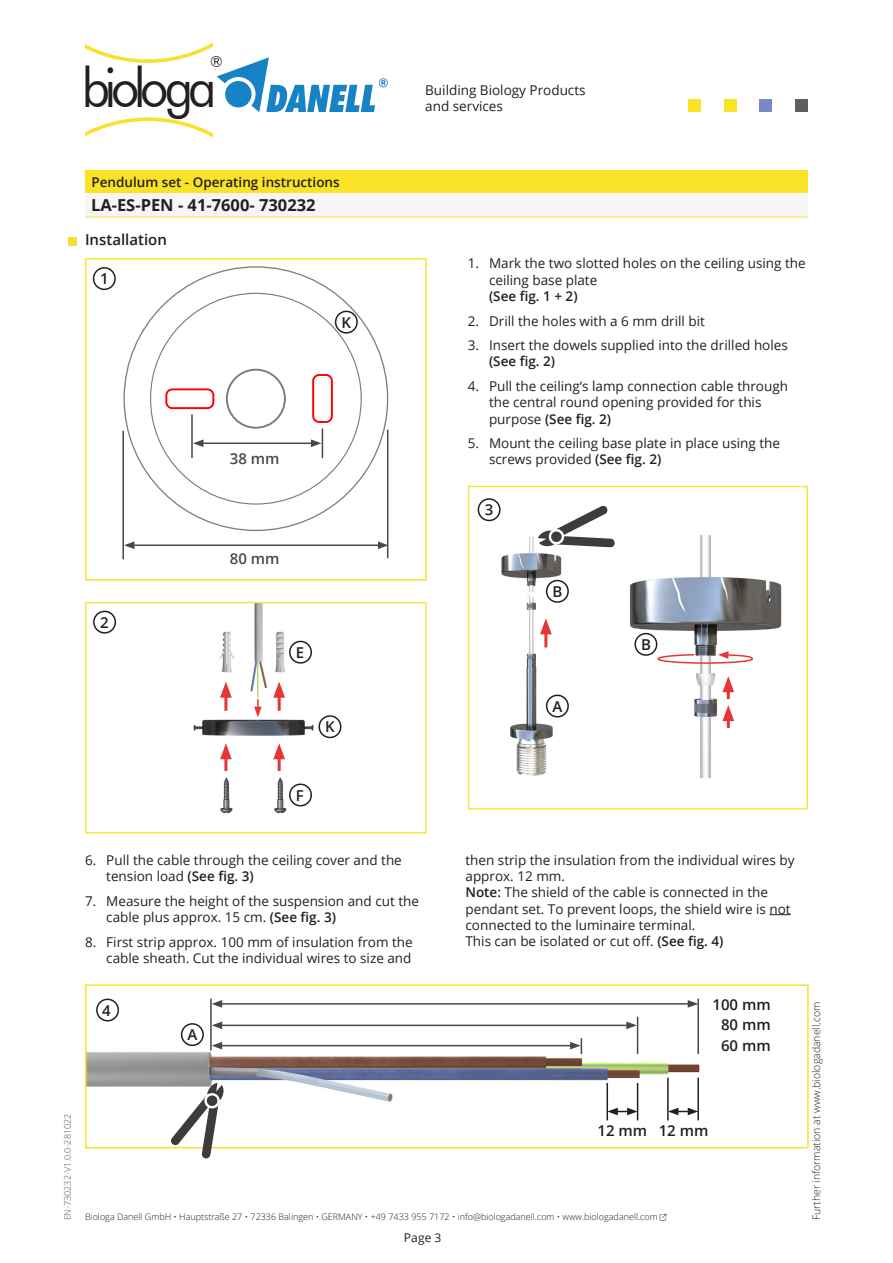
<style>
.page{position:relative;width:893px;height:1263px;background:#fff}
.page>*{position:absolute;margin:0;border:0;box-sizing:border-box;transform-origin:0 0}
.t1{font:55.35px "Futura BT";letter-spacing:-.11em;color:#231f20;scale:.9 1}
.Hauptüberschrift_Tab{font:700 16.5px "Open Sans";color:#231f20}
.t2{font:15.15px "Futura BT";color:#231f20}
.t3{font:600 15px "Open Sans";color:#231f20}
.t4{font:600 15px "Open Sans";color:#46484a}
.t5{font:13.5px/16.2px "Open Sans";color:#231f20}
.Überschrift_Tabelle{font:600 13.5px "Open Sans";color:#231f20}
.t6{font:12px "Open Sans";color:#231f20}
.t7{font:300 10.5px "Open Sans";color:#231f20}
.t8{font:300 9px "Open Sans";color:#231f20}
.t9{font:300 9px "Open Sans";color:#545655}
.s1{font-weight:600}
</style>
<div class="page">
<div style="left:688px;top:99px;width:13px;height:13px;background:#fae326"></div>
<div style="left:724px;top:99px;width:13px;height:13px;background:#fae326"></div>
<div style="left:760px;top:99px;width:12px;height:13px;background:#7789c9"></div>
<div style="left:795px;top:99px;width:13px;height:13px;background:#5f5e5e"></div>
<svg style="left:86px;top:43px;width:302px;height:94px"></svg>
<div style="left:226px;top:369px;width:60px;height:60px;border:2px solid #7c7c7c;border-radius:50%"></div>
<div style="left:165px;top:388px;width:49px;height:21px;border:2px solid #f00;border-radius:6px"></div>
<div style="left:312px;top:374px;width:21px;height:49px;border:2px solid #f00;border-radius:6px"></div>
<div style="left:85px;top:258px;width:342px;height:322px;border:2px solid #fae326"></div>
<div style="left:68px;top:237px;width:9px;height:8px;background:#f4df37"></div>
<svg style="left:769px;top:914px;width:22px;height:1px"></svg>
<img style="left:193px;top:605px;width:149px;height:209px">
<div style="left:85px;top:602px;width:342px;height:231px;border:2px solid #f4e740"></div>
<hr style="left:278px;top:754px;width:3px;height:17px;background:#e43735">
<svg style="left:273px;top:743px;width:12px;height:16px"></svg>
<hr style="left:224px;top:754px;width:3px;height:17px;background:#e43735">
<svg style="left:220px;top:743px;width:12px;height:16px"></svg>
<hr style="left:278px;top:692px;width:3px;height:19px;background:#e43735">
<svg style="left:273px;top:682px;width:12px;height:16px"></svg>
<svg style="left:254px;top:699px;width:8px;height:18px"></svg>
<hr style="left:224px;top:692px;width:3px;height:19px;background:#e43735">
<svg style="left:220px;top:682px;width:12px;height:16px"></svg>
<div style="left:93px;top:611px;width:23px;height:23px;border:2px solid #231f20;border-radius:50%"></div>
<div style="left:289px;top:641px;width:23px;height:23px;border:2px solid #231f20;border-radius:50%"></div>
<div style="left:318px;top:715px;width:23px;height:23px;border:2px solid #231f20;border-radius:50%"></div>
<div style="left:289px;top:783px;width:23px;height:23px;border:2px solid #231f20;border-radius:50%"></div>
<img style="left:88px;top:1000px;width:612px;height:121px">
<div style="left:85px;top:984px;width:724px;height:164px;border:2px solid #fae326"></div>
<div style="left:96px;top:998px;width:23px;height:23px;border:2px solid #231f20;border-radius:50%"></div>
<svg style="left:170px;top:1083px;width:54px;height:76px"></svg>
<hr style="left:210px;top:998px;width:2px;height:53px;background:#46484a">
<hr style="left:697px;top:998px;width:2px;height:56px;background:#46484a">
<hr style="left:637px;top:1017px;width:1px;height:37px;background:#46484a">
<hr style="left:697px;top:1078px;width:2px;height:42px;background:#231f20">
<hr style="left:637px;top:1083px;width:1px;height:37px;background:#231f20">
<hr style="left:667px;top:1078px;width:2px;height:42px;background:#231f20">
<hr style="left:606px;top:1083px;width:2px;height:37px;background:#231f20">
<hr style="left:220px;top:1003px;width:470px;height:2px;background:#46484a">
<svg style="left:212px;top:1000px;width:10px;height:8px"></svg>
<svg style="left:688px;top:1000px;width:10px;height:8px"></svg>
<hr style="left:220px;top:1024px;width:409px;height:2px;background:#46484a">
<svg style="left:212px;top:1021px;width:10px;height:8px"></svg>
<svg style="left:626px;top:1021px;width:11px;height:8px"></svg>
<hr style="left:220px;top:1045px;width:352px;height:1px;background:#46484a">
<svg style="left:212px;top:1042px;width:10px;height:7px"></svg>
<svg style="left:570px;top:1038px;width:12px;height:16px"></svg>
<svg style="left:668px;top:1108px;width:30px;height:7px"></svg>
<svg style="left:608px;top:1108px;width:29px;height:7px"></svg>
<div style="left:181px;top:1023px;width:23px;height:23px;border:2px solid #231f20;border-radius:50%"></div>
<svg style="left:467px;top:485px;width:341px;height:325px"></svg>
<div style="left:478px;top:498px;width:23px;height:23px;border:2px solid #231f20;border-radius:50%"></div>
<svg style="left:722px;top:705px;width:12px;height:23px"></svg>
<svg style="left:722px;top:676px;width:12px;height:23px"></svg>
<hr style="left:544px;top:629px;width:3px;height:18px;background:#e43735">
<svg style="left:540px;top:618px;width:12px;height:16px"></svg>
<svg style="left:657px;top:651px;width:97px;height:13px"></svg>
<svg style="left:538px;top:505px;width:77px;height:42px"></svg>
<div style="left:546px;top:694px;width:23px;height:23px;border:2px solid #231f20;border-radius:50%"></div>
<div style="left:546px;top:580px;width:23px;height:23px;border:2px solid #231f20;border-radius:50%"></div>
<div style="left:634px;top:633px;width:23px;height:23px;border:2px solid #231f20;border-radius:50%"></div>
<div style="left:93px;top:267px;width:23px;height:23px;border:2px solid #231f20;border-radius:50%"></div>
<div style="left:335px;top:311px;width:23px;height:23px;border:2px solid #231f20;border-radius:50%"></div>
<hr style="left:201px;top:442px;width:112px;height:2px;background:#46484a">
<svg style="left:311px;top:439px;width:10px;height:8px"></svg>
<svg style="left:193px;top:439px;width:10px;height:8px"></svg>
<hr style="left:132px;top:544px;width:248px;height:2px;background:#46484a">
<svg style="left:378px;top:541px;width:9px;height:8px"></svg>
<svg style="left:124px;top:541px;width:10px;height:8px"></svg>
<hr style="left:191px;top:414px;width:2px;height:44px;background:#46484a">
<hr style="left:122px;top:431px;width:2px;height:128px;background:#46484a">
<hr style="left:322px;top:428px;width:1px;height:30px;background:#46484a">
<hr style="left:387px;top:430px;width:1px;height:128px;background:#46484a">
<div style="left:85px;top:170px;width:723px;height:23px;background:#fae326"></div>
<div style="left:85px;top:193px;width:723px;height:24px;background:#f6f6f6"></div>
<hr style="left:85px;top:217px;width:723px;height:1px;background:#fae326">
<p class="t2" style="left:210px;top:53px;width:14px">®</p>
<h1 class="t1" style="left:82px;top:53px;width:151px">biologa</h1>
<p class="t5" style="left:425px;top:82px;width:162px">Building Biology Products and services</p>
<p class="Überschrift_Tabelle" style="left:91px;top:173px;width:250px">Pendulum set - Operating instructions</p>
<p class="Hauptüberschrift_Tab" style="left:91px;top:193px;width:226px">LA-ES-PEN - 41-7600- 730232</p>
<p class="t3" style="left:85px;top:230px;width:83px">Installation</p>
<p class="t3" style="left:100px;top:269px;width:10px">1</p>
<p class="t3" style="left:100px;top:612px;width:10px">2</p>
<p class="t3" style="left:342px;top:312px;width:11px">K</p>
<p class="t4" style="left:230px;top:448px;width:51px">38 mm</p>
<p class="t4" style="left:230px;top:548px;width:51px">80 mm</p>
<p class="t3" style="left:296px;top:642px;width:10px">E</p>
<p class="t3" style="left:325px;top:717px;width:11px">K</p>
<p class="t5" style="left:489px;top:255px;width:318px;text-indent:-21px">1. Mark the two slotted holes on the ceiling using the ceiling base plate</p>
<p class="Überschrift_Tabelle" style="left:489px;top:287px;width:90px">(See fig. 1 + 2)</p>
<p class="t5" style="left:468px;top:312px;width:239px">2. Drill the holes with a 6 mm drill bit</p>
<p class="t5" style="left:468px;top:337px;width:322px">3. Insert the dowels supplied into the drilled holes</p>
<p class="Überschrift_Tabelle" style="left:489px;top:352px;width:68px">(See fig. 2)</p>
<p class="t5" style="left:489px;top:378px;width:301px;text-indent:-21px">4. Pull the ceiling‘s lamp connection cable through the central round opening provided for this purpose <span class="s1">(See fig. 2)</span></p>
<p class="t5" style="left:489px;top:435px;width:293px;text-indent:-21px">5. Mount the ceiling base plate in place using the screws provided <span class="s1">(See fig. 2)</span></p>
<p class="t3" style="left:485px;top:500px;width:10px">3</p>
<p class="t3" style="left:553px;top:581px;width:11px">B</p>
<p class="t3" style="left:553px;top:696px;width:11px">A</p>
<p class="t3" style="left:641px;top:634px;width:11px">B</p>
<p class="t3" style="left:296px;top:785px;width:9px">F</p>
<p class="t5" style="left:106px;top:852px;width:297px;text-indent:-21px">6. Pull the cable through the ceiling cover and the tension load <span class="s1">(See fig. 3)</span></p>
<p class="t5" style="left:106px;top:893px;width:314px;text-indent:-21px">7. Measure the height of the suspension and cut the cable plus approx. 15 cm. <span class="s1">(See fig. 3)</span></p>
<p class="t5" style="left:85px;top:933px;width:329px;text-align:right">8. First strip approx. 100 mm of insulation from the cable sheath. Cut the individual wires to size and</p>
<p class="t3" style="left:102px;top:1000px;width:10px">4</p>
<p class="t3" style="left:188px;top:1024px;width:11px">A</p>
<p class="t5" style="left:465px;top:852px;width:331px">then strip the insulation from the individual wires by approx. 12 mm.<br><span class="s1">Note:</span> The shield of the cable is connected in the pendant set. To prevent loops, the shield wire is not connected to the luminaire terminal.<br>This can be isolated or cut off. <span class="s1">(See fig. 4)</span></p>
<p class="t3" style="left:712px;top:994px;width:60px">100 mm</p>
<p class="t3" style="left:721px;top:1014px;width:51px">80 mm</p>
<p class="t3" style="left:721px;top:1036px;width:51px">60 mm</p>
<p class="t9" style="left:61px;top:1220px;width:108px;rotate:-90deg">EN-730232-V1.0.0-281022</p>
<p class="t3" style="left:598px;top:1120px;width:51px">12 mm</p>
<p class="t3" style="left:659px;top:1120px;width:51px">12 mm</p>
<p class="t8" style="left:85px;top:1211px;width:583px">Biologa Danell GmbH • Hauptstraße 27 • 72336 Balingen • GERMANY • +49 7433 955 7172 • info@biologadanell.com • www.biologadanell.com □◆▼□▲❑◆</p>
<p class="t6" style="left:404px;top:1230px;width:39px">Page 3</p>
<p class="t7" style="left:809px;top:1220px;width:220px;rotate:-90deg">Further information at www.biologadanell.com</p>
</div>
